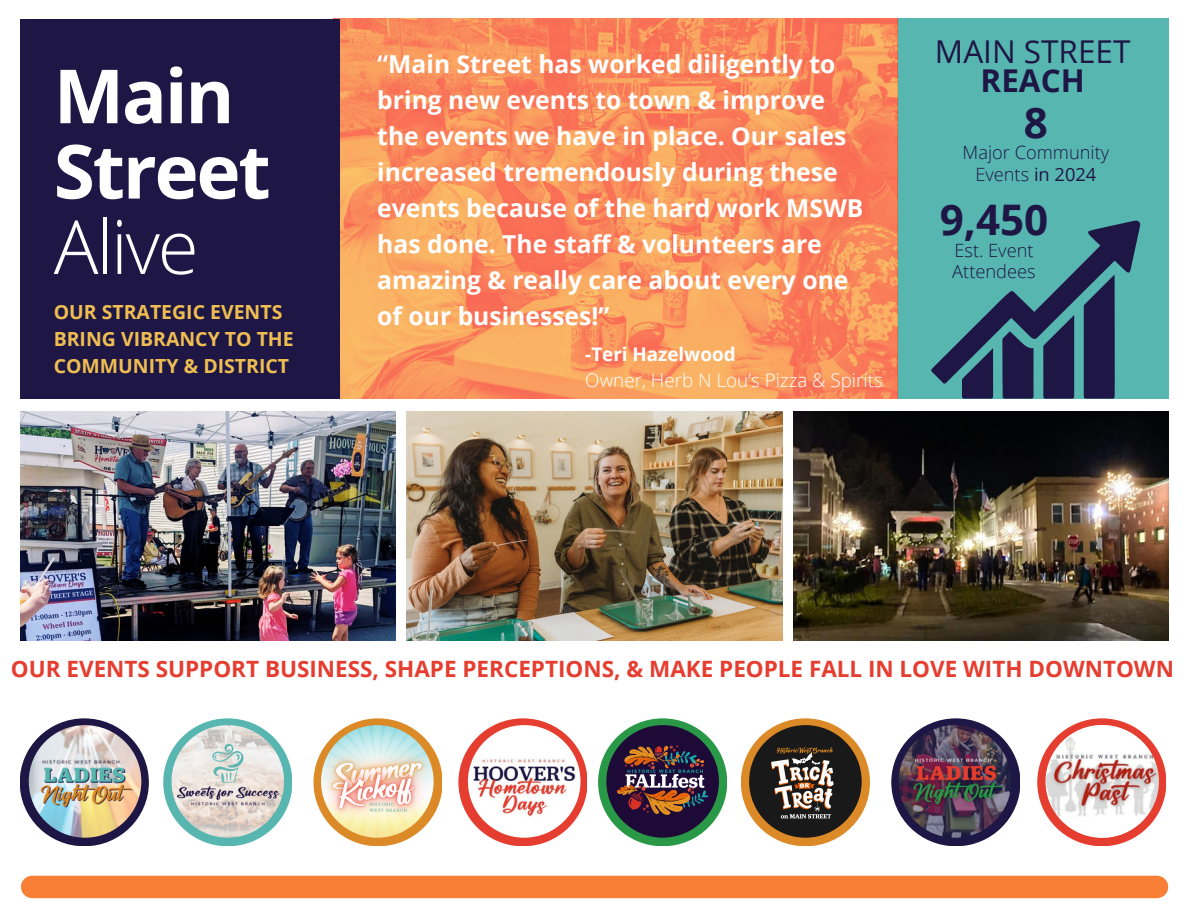
<style>
.page{position:relative;width:1188px;height:918px;background:#fff}
.page>*{position:absolute;margin:0;border:0;box-sizing:border-box;transform-origin:0 0}
.t1{font:700 74.7px/75.3px "Open Sans";letter-spacing:-.03em;color:#fff}
.t2{font:700 42.15px "Open Sans";color:#1e1645}
.t3{font:31.5px "Open Sans";color:#1e1645}
.t4{font:700 31.5px "Open Sans";color:#1e1645}
.t5{font:700 24.75px/36px "Open Sans";color:#fff}
.t6{font:700 22.5px "Open Sans";color:#e53e30}
.t7{font:700 19.5px/27px "Open Sans";color:#efbe52}
.t8{font:300 18.75px "Open Sans";color:#fff}
.t9{font:700 18.75px "Open Sans";color:#fff}
.t10{font:300 18.3px/21.3px "Open Sans";color:#1e1645;text-align:center}
.s1{font-weight:300}
.s2{font-weight:400}
</style>
<div class="page">
<img style="left:407px;top:411px;width:376px;height:230px">
<img style="left:21px;top:411px;width:375px;height:230px">
<img style="left:794px;top:411px;width:374px;height:230px">
<div style="left:897px;top:19px;width:271px;height:380px;background:#58b6b1"></div>
<img style="left:340px;top:19px;width:557px;height:380px">
<div style="left:20px;top:19px;width:320px;height:380px;background:#1e1645"></div>
<div style="left:32px;top:876px;width:1125px;height:22px;background:#f87f35"></div>
<div style="left:20px;top:718px;width:129px;height:128px;background:#1e1645;border-radius:50%"></div>
<img style="left:29px;top:725px;width:112px;height:113px;border-radius:50%">
<div style="left:313px;top:718px;width:129px;height:128px;background:#dc8a27;border-radius:50%"></div>
<div style="left:458px;top:718px;width:129px;height:128px;background:#e53e30;border-radius:50%"></div>
<img style="left:468px;top:725px;width:113px;height:113px;border-radius:50%">
<div style="left:163px;top:718px;width:129px;height:128px;background:#58b6b1;border-radius:50%"></div>
<img style="left:172px;top:725px;width:112px;height:113px;border-radius:50%">
<img style="left:321px;top:725px;width:113px;height:113px;border-radius:50%">
<div style="left:598px;top:718px;width:129px;height:128px;background:#2a9947;border-radius:50%"></div>
<div style="left:891px;top:718px;width:129px;height:128px;background:#1e1645;border-radius:50%"></div>
<div style="left:1037px;top:718px;width:129px;height:128px;background:#e53e30;border-radius:50%"></div>
<div style="left:741px;top:718px;width:129px;height:128px;background:#dc8a27;border-radius:50%"></div>
<img style="left:606px;top:725px;width:113px;height:113px;border-radius:50%">
<img style="left:749px;top:725px;width:113px;height:113px;border-radius:50%">
<img style="left:899px;top:725px;width:112px;height:113px;border-radius:50%">
<svg style="left:931px;top:221px;width:210px;height:177px"></svg>
<img style="left:1046px;top:725px;width:113px;height:113px;border-radius:50%">
<p class="t1" style="left:54px;top:57px;width:219px">Main<br>Street<br><span class="s1">Alive</span></p>
<p class="t7" style="left:54px;top:298px;width:242px">OUR STRATEGIC EVENTS<br>BRING VIBRANCY TO THE<br>COMMUNITY &amp; DISTRICT</p>
<h4 class="t5" style="left:377px;top:46px;width:488px">“Main Street has worked diligently to bring new events to town &amp; improve the events we have in place. Our sales increased tremendously during these events because of the hard work MSWB has done. The staff &amp; volunteers are amazing &amp; really care about every one of our businesses!”</h4>
<p class="t9" style="left:585px;top:341px;width:152px">-Teri Hazelwood</p>
<p class="t8" style="left:585px;top:367px;width:299px">Owner, Herb N Lou’s Pizza &amp; Spirits</p>
<p class="t3" style="left:935px;top:29px;width:197px">MAIN STREET</p>
<p class="t4" style="left:981px;top:58px;width:106px">REACH</p>
<p class="t2" style="left:1024px;top:93px;width:26px">8</p>
<p class="t10" style="left:963px;top:142px;width:148px">Major Community<br>Events <span class="s2">in 2024</span></p>
<p class="t2" style="left:940px;top:190px;width:110px">9,450</p>
<p class="t10" style="left:954px;top:239px;width:81px">Est. Event</p>
<p class="t10" style="left:952px;top:260px;width:85px">Attendees</p>
<p class="t6" style="left:11px;top:653px;width:1164px">OUR EVENTS SUPPORT BUSINESS, SHAPE PERCEPTIONS, &amp; MAKE PEOPLE FALL IN LOVE WITH DOWNTOWN</p>
</div>
